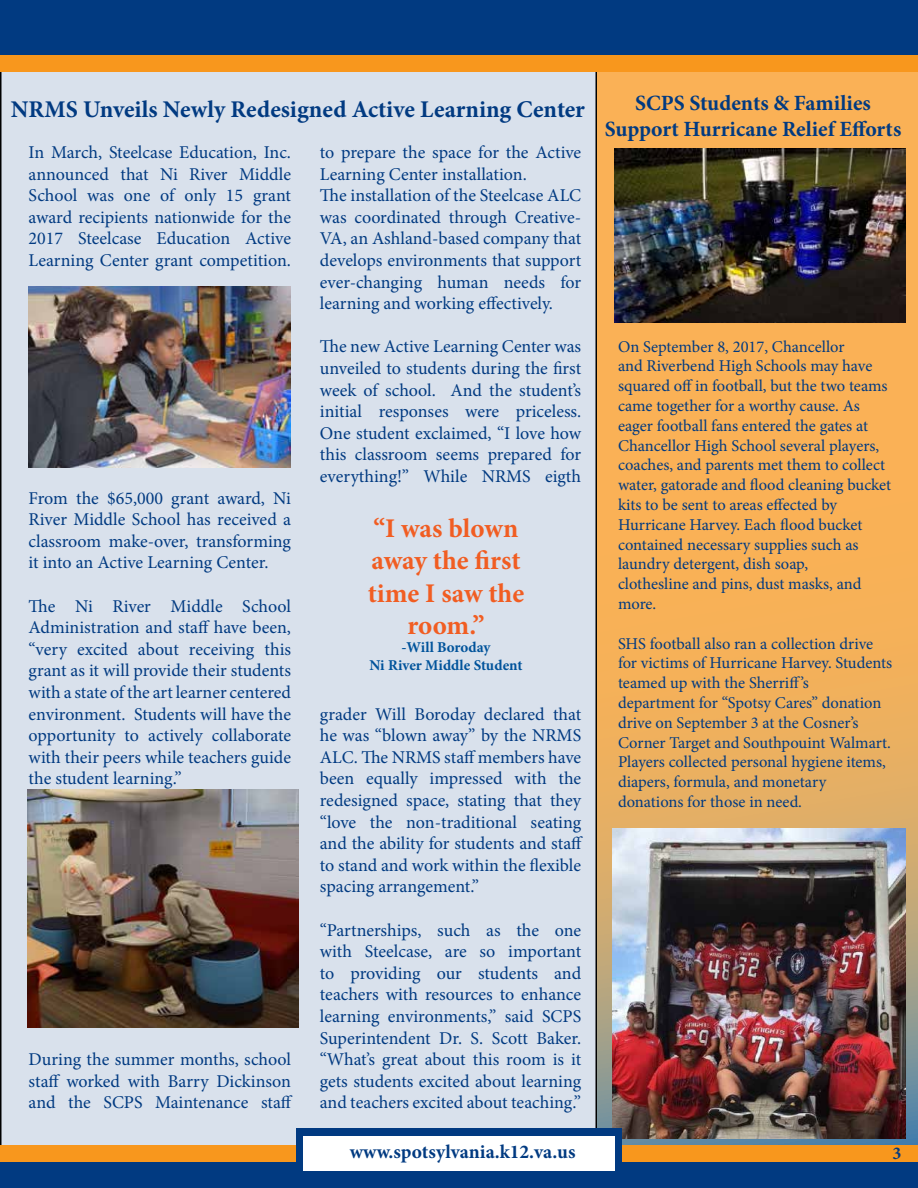
<style>
.page{position:relative;width:918px;height:1188px;background:#fff}
.page>*{position:absolute;margin:0;border:0;box-sizing:border-box;transform-origin:0 0}
.t1{font:700 27px/32.4px "Minion Pro";color:#f15d22;text-align:center}
.t2{font:700 24px "Minion Pro";color:#013a81}
.t3{font:700 21.75px/26.1px "Minion Pro";color:#013a81;text-align:center}
.t4{font:700 19.5px "Minion Pro";color:#013a81}
.t5{font:18px/21.6px "Minion Pro";color:#013a81;text-align:justify}
.t6{font:700 18px "Minion Pro";color:#013a81}
.t7{font:16.5px/19.8px "Minion Pro";color:#013a81}
.t8{font:700 15px/18px "Minion Pro";color:#00539b;text-align:center}
</style>
<div class="page">
<div style="left:1px;top:62px;width:595px;height:1102px;background:#d9e1ec"></div>
<svg style="left:597px;top:71px;width:321px;height:1074px;background:#f0ae5a"></svg>
<div style="left:0;top:1162px;width:918px;height:26px;background:#013a81"></div>
<div style="left:0;top:1145px;width:918px;height:17px;background:#f8971d"></div>
<div style="left:0;top:0;width:918px;height:55px;background:#013a81"></div>
<div style="left:0;top:55px;width:918px;height:16px;background:#f8971d"></div>
<img style="left:29px;top:287px;width:261px;height:181px">
<img style="left:612px;top:828px;width:294px;height:310px">
<img style="left:28px;top:790px;width:270px;height:237px">
<img style="left:615px;top:149px;width:291px;height:173px">
<div style="left:296px;top:1128px;width:326px;height:35px;background:#013a81"></div>
<div style="left:303px;top:1136px;width:312px;height:35px;background:#fff"></div>
<h2 class="t2" style="left:11px;top:92px;width:576px">NRMS Unveils Newly Redesigned Active Learning Center</h2>
<p class="t5" style="left:29px;top:141px;width:264px">In March, Steelcase Education, Inc. announced that Ni River Middle School was one of only 15 grant award recipients nationwide for the 2017 Steelcase Education Active Learning Center grant competition.</p>
<p class="t5" style="left:320px;top:141px;width:263px;text-align:left">to prepare the space for the Active Learning Center installation.<br>The installation of the Steelcase ALC was coordinated through Creative-VA, an Ashland-based company that develops environments that support ever-changing human needs for learning and working effectively.</p>
<p class="t5" style="left:320px;top:336px;width:263px">The new Active Learning Center was unveiled to students during the first week of school. And the student’s initial responses were priceless.<br>One student exclaimed, “I love how this classroom seems prepared for everything!” While NRMS eigth</p>
<p class="t5" style="left:29px;top:487px;width:264px">From the $65,000 grant award, Ni River Middle School has received a classroom make-over, transforming it into an Active Learning Center.</p>
<p class="t5" style="left:29px;top:595px;width:264px">The Ni River Middle School Administration and staff have been, “very excited about receiving this grant as it will provide their students with a state of the art learner centered environment. Students will have the opportunity to actively collaborate with their peers while teachers guide the student learning.”</p>
<p class="t5" style="left:29px;top:1049px;width:266px">During the summer months, school staff worked with Barry Dickinson and the SCPS Maintenance staff</p>
<h1 class="t1" style="left:368px;top:512px;width:158px">“I was blown away the first time I saw the room.”</h1>
<p class="t8" style="left:369px;top:638px;width:155px">-Will Boroday<br>Ni River Middle Student</p>
<p class="t5" style="left:320px;top:703px;width:265px">grader Will Boroday declared that he was “blown away” by the NRMS ALC. The NRMS staff members have been equally impressed with the redesigned space, stating that they “love the non-traditional seating and the ability for students and staff to stand and work within the flexible spacing arrangement.”</p>
<p class="t5" style="left:320px;top:919px;width:263px">“Partnerships, such as the one with Steelcase, are so important to providing our students and teachers with resources to enhance learning environments,” said SCPS Superintendent Dr. S. Scott Baker. “What’s great about this room is it gets students excited about learning and teachers excited about teaching.”</p>
<p class="t4" style="left:350px;top:1138px;width:227px">www.spotsylvania.k12.va.us</p>
<p class="t3" style="left:605px;top:90px;width:298px">SCPS Students &amp; Families<br>Support Hurricane Relief Efforts</p>
<p class="t7" style="left:618px;top:336px;width:275px">On September 8, 2017, Chancellor<br>and Riverbend High Schools may have squared off in football, but the two teams came together for a worthy cause. As eager football fans entered the gates at Chancellor High School several players, coaches, and parents met them to collect water, gatorade and flood cleaning bucket kits to be sent to areas effected by Hurricane Harvey. Each flood bucket contained necessary supplies such as laundry detergent, dish soap,<br>clothesline and pins, dust masks, and more.</p>
<p class="t7" style="left:618px;top:633px;width:276px">SHS football also ran a collection drive for victims of Hurricane Harvey. Students teamed up with the Sherriff’s<br>department for “Spotsy Cares” donation drive on September 3 at the Cosner’s Corner Target and Southpouint Walmart.<br>Players collected personal hygiene items, diapers, formula, and monetary donations for those in need.</p>
<p class="t6" style="left:893px;top:1141px;width:10px">3</p>
</div>
